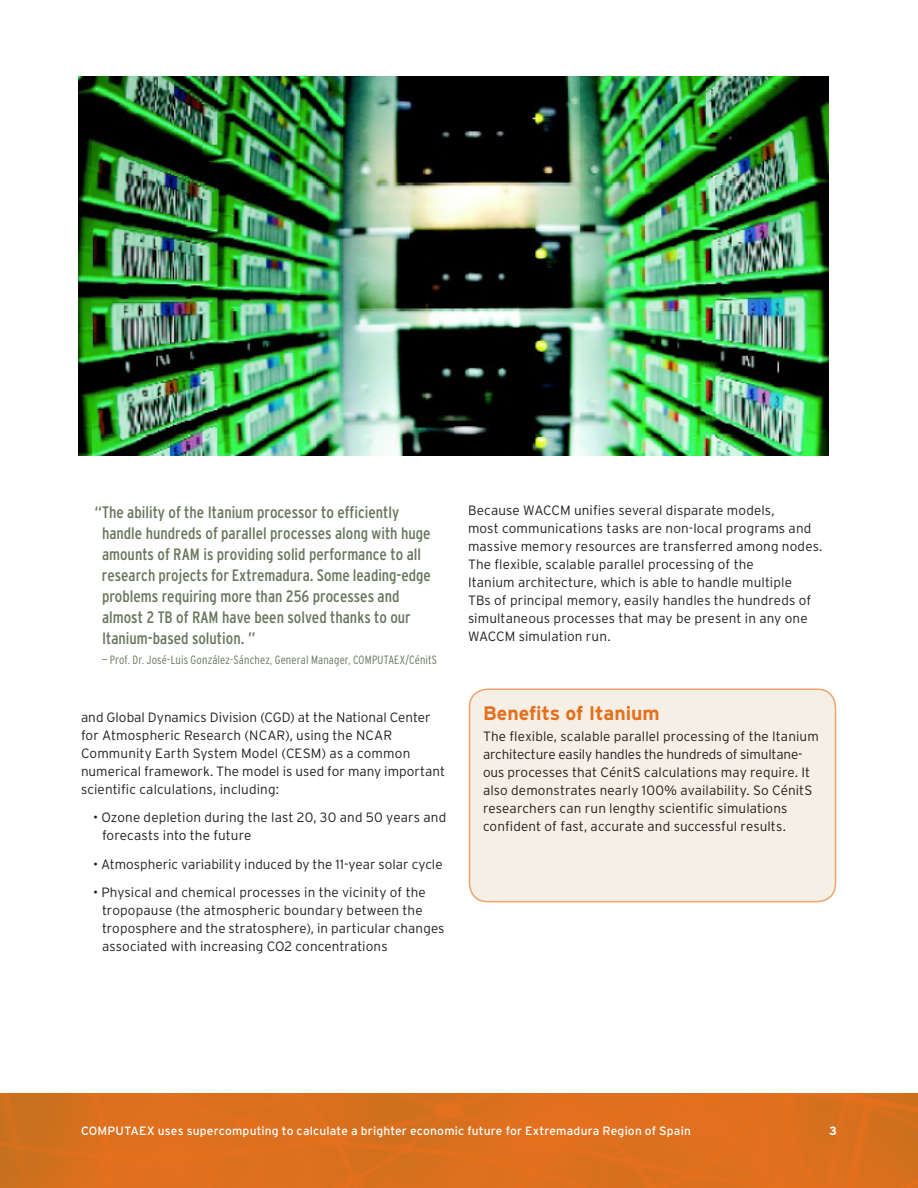
<style>
.page{position:relative;width:918px;height:1188px;background:#fff}
.page>*{position:absolute;margin:0;border:0;box-sizing:border-box;transform-origin:0 0}
._2a_-_heading_1{font:700 19.5px "Interstate";letter-spacing:-.005em;color:#e4701e}
._3a_-_pull_quote{font:condensed 16.5px/21px "Interstate";color:#6a765e}
._2c_-_body_copy{font:300 13.5px/18px "Interstate";letter-spacing:.005em;color:#231f20}
._1f_-_running_footer{font:12px "Interstate";letter-spacing:.015em;color:#fff}
._2c_-_body_copy-2{font:300 condensed 12px "Interstate";letter-spacing:.015em;color:#6a765e}
.t1{font:700 12px "Interstate";color:#fff}
</style>
<div class="page">
<img style="left:0;top:1094px;width:918px;height:94px">
<img style="left:79px;top:76px;width:749px;height:379px">
<div style="left:470px;top:689px;width:366px;height:213px;background:#f6efe5;border-radius:18px"></div>
<div style="left:469px;top:688px;width:367px;height:214px;border:2px solid #efa26c;border-radius:18px"></div>
<p class="_3a_-_pull_quote" style="left:102px;top:502px;width:331px;text-indent:-7px">“The ability of the Itanium processor to efficiently handle hundreds of parallel processes along with huge amounts of RAM is providing solid performance to all research projects for Extremadura. Some leading-edge problems requiring more than 256 processes and almost 2 TB of RAM have been solved thanks to our Itanium-based solution. ”</p>
<p class="_2c_-_body_copy-2" style="left:102px;top:653px;width:337px">— Prof. Dr. José-Luis González-Sánchez, General Manager, COMPUTAEX/CénitS</p>
<p class="_2c_-_body_copy" style="left:81px;top:708px;width:366px">and Global Dynamics Division (CGD) at the National Center for Atmospheric Research (NCAR), using the NCAR Community Earth System Model (CESM) as a common numerical framework. The model is used for many important scientific calculations, including:</p>
<p class="_2c_-_body_copy" style="left:102px;top:808px;width:346px;text-indent:-9px">• Ozone depletion during the last 20, 30 and 50 years and forecasts into the future</p>
<p class="_2c_-_body_copy" style="left:93px;top:855px;width:351px">• Atmospheric variability induced by the 11-year solar cycle</p>
<p class="_2c_-_body_copy" style="left:102px;top:884px;width:344px;text-indent:-9px">• Physical and chemical processes in the vicinity of the tropopause (the atmospheric boundary between the troposphere and the stratosphere), in particular changes associated with increasing CO2 concentrations</p>
<p class="_2c_-_body_copy" style="left:468px;top:501px;width:356px">Because WACCM unifies several disparate models,<br>most communications tasks are non-local programs and massive memory resources are transferred among nodes.<br>The flexible, scalable parallel processing of the<br>Itanium architecture, which is able to handle multiple<br>TBs of principal memory, easily handles the hundreds of simultaneous processes that may be present in any one WACCM simulation run.</p>
<p class="_2a_-_heading_1" style="left:483px;top:702px;width:178px">Benefits of Itanium</p>
<p class="_2c_-_body_copy" style="left:483px;top:727px;width:337px">The flexible, scalable parallel processing of the Itanium architecture easily handles the hundreds of simultane&shy;ous processes that CénitS calculations may require. It also demonstrates nearly 100% availability. So CénitS researchers can run lengthy scientific simulations confident of fast, accurate and successful results.</p>
<p class="_1f_-_running_footer" style="left:81px;top:1124px;width:611px">COMPUTAEX uses supercomputing to calculate a brighter economic future for Extremadura Region of Spain</p>
<p class="t1" style="left:829px;top:1124px;width:9px">3</p>
</div>
